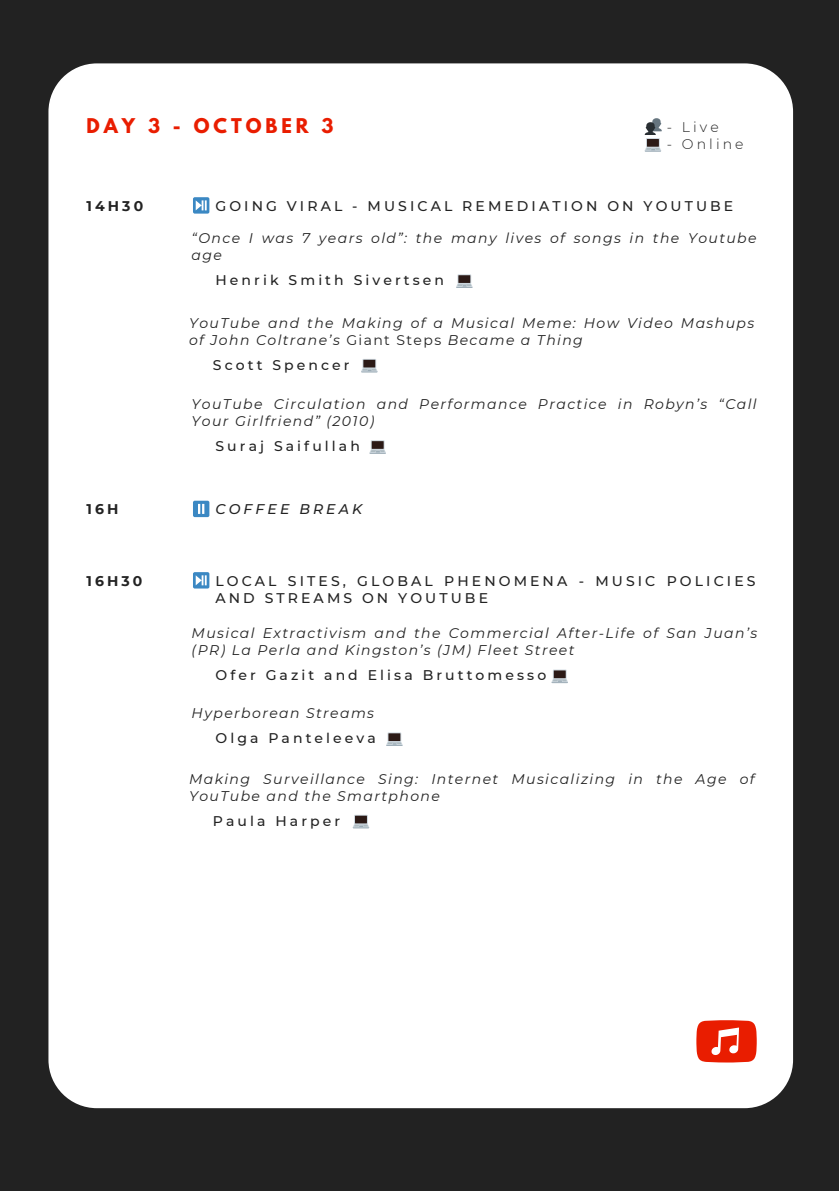
<style>
.page{position:relative;width:839px;height:1191px;background:#fff}
.page>*{position:absolute;margin:0;border:0;box-sizing:border-box;transform-origin:0 0}
.t1{font:700 18px "League Spartan";letter-spacing:.22em;color:#e91d00}
.t2{font:italic 14px/17px "Montserrat";letter-spacing:.1em;color:#222}
.t3{font:500 14px/17px "Montserrat";letter-spacing:.22em;color:#222}
.t4{font:700 14px "Montserrat";letter-spacing:.22em;color:#222}
.t5{font:300 14px "Montserrat";letter-spacing:.22em;color:#222}
.t6{font:italic 500 14px "Montserrat";letter-spacing:.22em;color:#222}
.s1{font-style:normal}
</style>
<div class="page">
<div style="left:0;top:0;width:838px;height:1191px;background:#222"></div>
<div style="left:48px;top:63px;width:745px;height:1045px;background:#fff;border-radius:48px"></div>
<svg style="left:696px;top:1020px;width:60px;height:43px;background:#ed472f"></svg>
<div style="left:193px;top:501px;width:16px;height:16px;background:#3b88c3;border-radius:2px"></div>
<svg style="left:198px;top:504px;width:6px;height:10px"></svg>
<svg style="left:193px;top:197px;width:16px;height:17px"></svg>
<svg style="left:196px;top:200px;width:11px;height:10px"></svg>
<svg style="left:193px;top:572px;width:16px;height:17px"></svg>
<svg style="left:196px;top:575px;width:11px;height:10px"></svg>
<svg style="left:456px;top:274px;width:16px;height:14px"></svg>
<svg style="left:361px;top:359px;width:16px;height:14px"></svg>
<svg style="left:369px;top:440px;width:17px;height:14px"></svg>
<svg style="left:644px;top:118px;width:17px;height:34px"></svg>
<svg style="left:551px;top:670px;width:17px;height:13px"></svg>
<svg style="left:386px;top:732px;width:16px;height:14px"></svg>
<svg style="left:353px;top:815px;width:16px;height:13px"></svg>
<p class="t1" style="left:87px;top:117px;width:248px">DAY 3 - OCTOBER 3</p>
<p class="t5" style="left:666px;top:118px;width:53px">- Live</p>
<p class="t5" style="left:666px;top:135px;width:78px">- Online</p>
<p class="t4" style="left:87px;top:197px;width:58px">14H30</p>
<p class="t3" style="left:215px;top:197px;width:519px">GOING VIRAL - MUSICAL REMEDIATION ON YOUTUBE</p>
<p class="t2" style="left:192px;top:230px;width:566px">“Once I was 7 years old”: the many lives of songs in the Youtube age</p>
<p class="t3" style="left:215px;top:272px;width:230px">Henrik Smith Sivertsen</p>
<p class="t2" style="left:189px;top:314px;width:566px">YouTube and the Making of a Musical Meme: How Video Mashups of John Coltrane’s <span class="s1">Giant Steps</span> Became a Thing</p>
<p class="t3" style="left:213px;top:356px;width:138px">Scott Spencer</p>
<p class="t2" style="left:192px;top:396px;width:566px">YouTube Circulation and Performance Practice in Robyn’s “Call<br>Your Girlfriend” (2010)</p>
<p class="t3" style="left:215px;top:438px;width:146px">Suraj Saifullah</p>
<p class="t4" style="left:87px;top:501px;width:33px">16H</p>
<p class="t6" style="left:215px;top:501px;width:148px">COFFEE BREAK</p>
<p class="t4" style="left:87px;top:572px;width:57px">16H30</p>
<p class="t3" style="left:215px;top:572px;width:541px">LOCAL SITES, GLOBAL PHENOMENA - MUSIC POLICIES<br>AND STREAMS ON YOUTUBE</p>
<p class="t2" style="left:192px;top:625px;width:567px">Musical Extractivism and the Commercial After-Life of San Juan’s (PR) La Perla and Kingston’s (JM) Fleet Street</p>
<p class="t3" style="left:215px;top:667px;width:332px">Ofer Gazit and Elisa Bruttomesso</p>
<p class="t2" style="left:192px;top:705px;width:184px">Hyperborean Streams</p>
<p class="t3" style="left:215px;top:730px;width:162px">Olga Panteleeva</p>
<p class="t2" style="left:189px;top:770px;width:567px">Making Surveillance Sing: Internet Musicalizing in the Age of<br>YouTube and the Smartphone</p>
<p class="t3" style="left:213px;top:812px;width:129px">Paula Harper</p>
</div>
